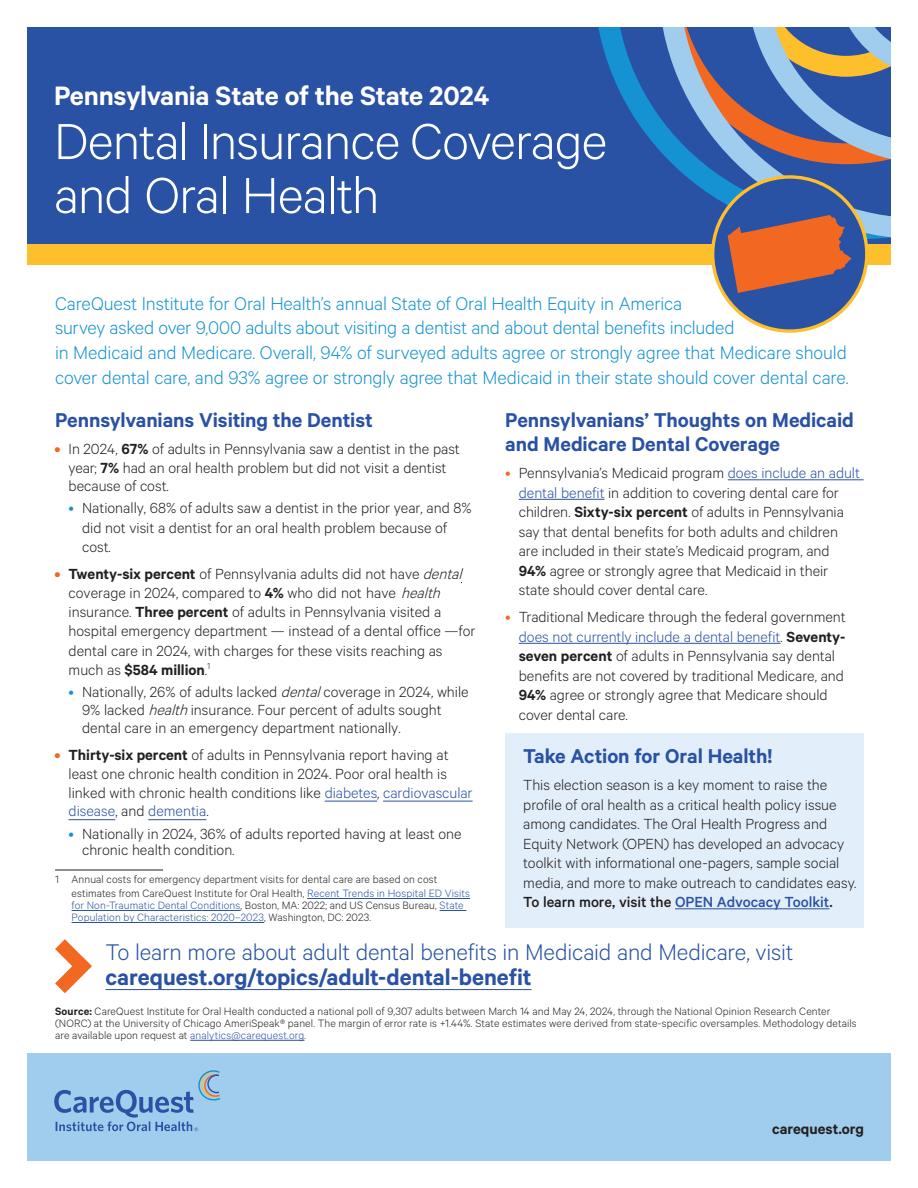
<style>
.page{position:relative;width:918px;height:1188px;background:#fff}
.page>*{position:absolute;margin:0;border:0;box-sizing:border-box;transform-origin:0 0}
.t1{font:300 57px/54px "Calibre";letter-spacing:-.02em;color:#fff}
.t2{font:600 30px "Calibre";letter-spacing:-.01em;color:#fff}
.t3{font:300 25.5px "Calibre";letter-spacing:-.005em;color:#2951a4}
.t4{font:600 25.5px "Calibre";letter-spacing:-.005em;color:#2951a4}
.t5{font:600 22.5px/24px "Calibre";letter-spacing:-.005em;color:#2951a4}
.t6{font:300 20.7px/24.8px "Calibre";letter-spacing:-.01em;color:#1492d1}
.t7{font:300 16.5px/19.5px "Calibre";color:#231f20}
.t8{font:600 16.5px "Calibre";color:#231f20}
.t9{font:300 12px/12px "Calibre";letter-spacing:.01em;color:#231f20}
.t10{font:300 12px/12px "Calibre";letter-spacing:.01em;color:#2951a4}
.s1{font-weight:600;color:#f26821}
.s2{font-weight:600}
.s3{color:#1492d1}
.s4{font-style:italic}
.s5{color:#2951a4}
.s6{color:#231f20}
.s7{color:#f26821}
.s8{font-weight:500}
.s9{font-weight:500;color:#2951a4}
</style>
<div class="page">
<hr style="left:148px;top:819px;width:58px;height:1px;background:#2951a4">
<hr style="left:69px;top:819px;width:46px;height:1px;background:#2951a4">
<hr style="left:383px;top:801px;width:90px;height:1px;background:#2951a4">
<hr style="left:325px;top:801px;width:52px;height:1px;background:#2951a4">
<hr style="left:55px;top:870px;width:108px;height:1px;background:#231f20">
<hr style="left:307px;top:898px;width:163px;height:1px;background:#2951a4">
<hr style="left:72px;top:910px;width:169px;height:1px;background:#2951a4">
<svg style="left:440px;top:910px;width:26px;height:1px"></svg>
<hr style="left:72px;top:922px;width:192px;height:1px;background:#2951a4">
<div style="left:27px;top:1053px;width:864px;height:108px;background:#a0cced"></div>
<svg style="left:54px;top:1070px;width:166px;height:61px"></svg>
<hr style="left:106px;top:989px;width:426px;height:1px;background:#2951a4">
<svg style="left:55px;top:939px;width:37px;height:54px"></svg>
<div style="left:27px;top:27px;width:864px;height:231px;background:#2951a4"></div>
<svg style="left:598px;top:27px;width:60px;height:122px"></svg>
<svg style="left:673px;top:164px;width:218px;height:75px"></svg>
<svg style="left:658px;top:27px;width:233px;height:137px"></svg>
<hr style="left:728px;top:480px;width:136px;height:1px;background:#2951a4">
<hr style="left:519px;top:499px;width:86px;height:1px;background:#2951a4">
<hr style="left:519px;top:643px;width:262px;height:1px;background:#2951a4">
<div style="left:505px;top:734px;width:359px;height:52px;background:#e2eef9"></div>
<div style="left:505px;top:765px;width:359px;height:163px;background:#e2eef9"></div>
<hr style="left:675px;top:909px;width:155px;height:1px;background:#2951a4">
<hr style="left:190px;top:1040px;width:115px;height:1px;background:#2951a4">
<div style="left:27px;top:244px;width:864px;height:21px;background:#febf2d"></div>
<div style="left:713px;top:177px;width:154px;height:154px;background:#2951a4;border-radius:50%"></div>
<div style="left:711px;top:175px;width:157px;height:158px;border:3px solid #febf2d;border-radius:50%"></div>
<svg style="left:728px;top:215px;width:124px;height:78px"></svg>
<h2 class="t2" style="left:54px;top:78px;width:437px">Pennsylvania State of the State 2024</h2>
<h1 class="t1" style="left:54px;top:112px;width:555px">Dental Insurance Coverage and Oral Health</h1>
<p class="t6" style="left:55px;top:290px;width:795px">CareQuest Institute for Oral Health’s annual State of Oral Health Equity in America<br>survey asked over 9,000 adults about visiting a dentist and about dental benefits included<br>in Medicaid and Medicare. Overall, 94% of surveyed adults agree or strongly agree that Medicare should cover dental care, and 93% agree or strongly agree that Medicaid in their state should cover dental care.</p>
<h3 class="t5" style="left:55px;top:408px;width:319px">Pennsylvanians Visiting the Dentist</h3>
<p class="t7" style="left:69px;top:439px;width:393px;line-height:18.1px;text-indent:-14px"><span class="s1">•</span> In 2024, <span class="s2">67%</span> of adults in Pennsylvania saw a dentist in the past year; <span class="s2">7%</span> had an oral health problem but did not visit a dentist because of cost.</p>
<p class="t7" style="left:82px;top:498px;width:391px;text-indent:-13px"><span class="s3">•</span> Nationally, 68% of adults saw a dentist in the prior year, and 8% did not visit a dentist for an oral health problem because of cost.</p>
<p class="t7" style="left:69px;top:564px;width:409px;line-height:19px;text-indent:-14px"><span class="s1">•</span> <span class="s2">Twenty-six percent</span> of Pennsylvania adults did not have <span class="s4">dental </span>coverage in 2024, compared to <span class="s2">4%</span> who did not have <span class="s4">health </span>insurance. <span class="s2">Three percent</span> of adults in Pennsylvania visited a hospital emergency department — instead of a dental office —for dental care in 2024, with charges for these visits reaching as much as <span class="s2">$584 million</span>.<sup>1</sup></p>
<p class="t7" style="left:82px;top:682px;width:388px;line-height:18.1px;text-indent:-13px"><span class="s3">•</span> Nationally, 26% of adults lacked <span class="s4">dental</span>coverage in 2024, while<br>9% lacked <span class="s4">health</span>insurance. Four percent of adults sought dental care in an emergency department nationally.</p>
<p class="t7" style="left:69px;top:745px;width:406px;line-height:18.6px;text-indent:-14px"><span class="s1">•</span> <span class="s2">Thirty-six percent</span> of adults in Pennsylvania report having at least one chronic health condition in 2024. Poor oral health is linked with chronic health conditions like <span class="s5">diabetes</span>, <span class="s5">cardiovascular disease</span>, and <span class="s5">dementia</span>.</p>
<p class="t7" style="left:82px;top:824px;width:381px;line-height:16.8px;text-indent:-13px"><span class="s3">•</span> Nationally in 2024, 36% of adults reported having at least one chronic health condition.</p>
<p class="t9" style="left:72px;top:872px;width:400px;line-height:13.5px;text-indent:-16px">1 Annual costs for emergency department visits for dental care are based on cost estimates from CareQuest Institute for Oral Health, <span class="s5">Recent Trends in Hospital ED Visits</span></p>
<p class="t10" style="left:72px;top:899px;width:394px">for Non-Traumatic Dental Conditions<span class="s6">, Boston, MA: 2022; and US Census Bureau,</span> State<br>Population by Characteristics: 2020–2023<span class="s6">, Washington, DC: 2023.</span></p>
<h3 class="t5" style="left:505px;top:408px;width:350px">Pennsylvanians’ Thoughts on Medicaid and Medicare Dental Coverage</h3>
<p class="t7" style="left:519px;top:463px;width:343px;text-indent:-13px"><span class="s7">•</span> Pennsylvania’s Medicaid program <span class="s5">does include an adult dental benefit</span> in addition to covering dental care for children. <span class="s2">Sixty-six percent</span> of adults in Pennsylvania say that dental benefits for both adults and children are included in their state’s Medicaid program, and <span class="s2">94%</span> agree or strongly agree that Medicaid in their state should cover dental care.</p>
<p class="t7" style="left:519px;top:607px;width:328px;text-indent:-13px"><span class="s7">•</span> Traditional Medicare through the federal government <span class="s5">does not currently include a dental benefit</span>. <span class="s2">Seventy&shy;seven percent</span> of adults in Pennsylvania say dental benefits are not covered by traditional Medicare, and <span class="s2">94%</span> agree or strongly agree that Medicare should cover dental care.</p>
<h3 class="t5" style="left:523px;top:744px;width:251px">Take Action for Oral Health!</h3>
<p class="t7" style="left:523px;top:775px;width:335px">This election season is a key moment to raise the profile of oral health as a critical health policy issue among candidates. The Oral Health Progress and Equity Network (OPEN) has developed an advocacy toolkit with informational one-pagers, sample social media, and more to make outreach to candidates easy.<br><span class="s8">To learn more, visit the</span> <span class="s9">OPEN Advocacy Toolkit</span><span class="s8">.</span></p>
<h3 class="t3" style="left:106px;top:937px;width:689px">To learn more about adult dental benefits in Medicaid and Medicare, visit</h3>
<h3 class="t4" style="left:106px;top:962px;width:427px">carequest.org/topics/adult-dental-benefit</h3>
<p class="t9" style="left:55px;top:1005px;width:803px"><span class="s2">Source:</span> CareQuest Institute for Oral Health conducted a national poll of 9,307 adults between March 14 and May 24, 2024, through the National Opinion Research Center (NORC) at the University of Chicago AmeriSpeak® panel. The margin of error rate is +1.44%. State estimates were derived from state-specific oversamples. Methodology details are available upon request at <span class="s5">analytics@carequest.org</span>.</p>
<p class="t8" style="left:772px;top:1119px;width:93px">carequest.org</p>
</div>
